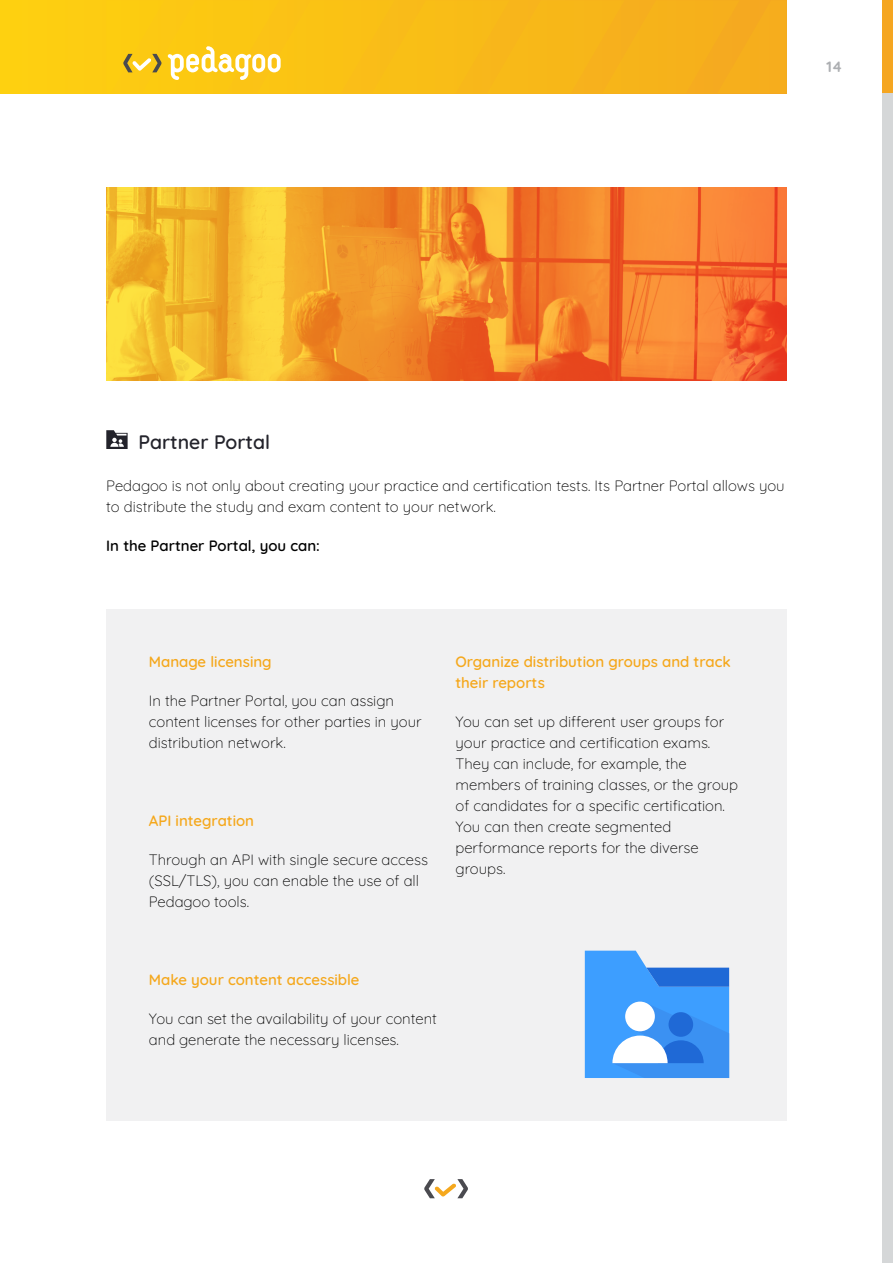
<style>
.page{position:relative;width:893px;height:1263px;background:#fff}
.page>*{position:absolute;margin:0;border:0;box-sizing:border-box;transform-origin:0 0}
.t1{font:600 19.5px "Quicksand";color:#23232b}
.t2{font:300 15px/21px "Quicksand";color:#000}
.t3{font:600 15px/21px "Quicksand";color:#f5a81d}
.t4{font:600 15px "Quicksand";color:#000}
.t5{font:700 15px "Quicksand";color:#adafb2}
</style>
<div class="page">
<svg style="left:424px;top:1179px;width:44px;height:19px"></svg>
<div style="left:0;top:0;width:787px;height:93px;background:#fdce11"></div>
<div style="left:882px;top:0;width:11px;height:93px;background:#f5a621"></div>
<div style="left:882px;top:93px;width:11px;height:1170px;background:#d5d7d8"></div>
<svg style="left:128px;top:0;width:659px;height:93px;fill:#f8ba18"></svg>
<svg style="left:168px;top:46px;width:113px;height:34px"></svg>
<svg style="left:123px;top:54px;width:39px;height:18px"></svg>
<svg style="left:106px;top:430px;width:22px;height:19px"></svg>
<div style="left:106px;top:609px;width:681px;height:511px;background:#f1f1f2"></div>
<svg style="left:106px;top:187px;width:681px;height:194px;background:#f3932d"></svg>
<svg style="left:585px;top:951px;width:144px;height:127px;background:#54a1f5"></svg>
<div style="left:625px;top:1001px;width:30px;height:30px;background:#fff;border-radius:50%"></div>
<p class="t5" style="left:826px;top:55px;width:18px">14</p>
<h1 class="t1" style="left:138px;top:427px;width:133px">Partner Portal</h1>
<p class="t2" style="left:106px;top:474px;width:680px">Pedagoo is not only about creating your practice and certification tests. Its Partner Portal allows you to distribute the study and exam content to your network.</p>
<p class="t4" style="left:106px;top:534px;width:215px">In the Partner Portal, you can:</p>
<p class="t3" style="left:149px;top:649px;width:124px">Manage licensing</p>
<p class="t2" style="left:149px;top:688px;width:274px">In the Partner Portal, you can assign content licenses for other parties in your distribution network.</p>
<p class="t3" style="left:149px;top:808px;width:107px">API integration</p>
<p class="t2" style="left:149px;top:847px;width:281px">Through an API with single secure access (SSL/TLS), you can enable the use of all<br>Pedagoo tools.</p>
<p class="t3" style="left:455px;top:649px;width:277px">Organize distribution groups and track their reports</p>
<p class="t2" style="left:455px;top:709px;width:284px">You can set up different user groups for your practice and certification exams.<br>They can include, for example, the members of training classes, or the group of candidates for a specific certification.<br>You can then create segmented performance reports for the diverse groups.</p>
<p class="t3" style="left:149px;top:967px;width:212px">Make your content accessible</p>
<p class="t2" style="left:149px;top:1006px;width:290px">You can set the availability of your content and generate the necessary licenses.</p>
</div>
